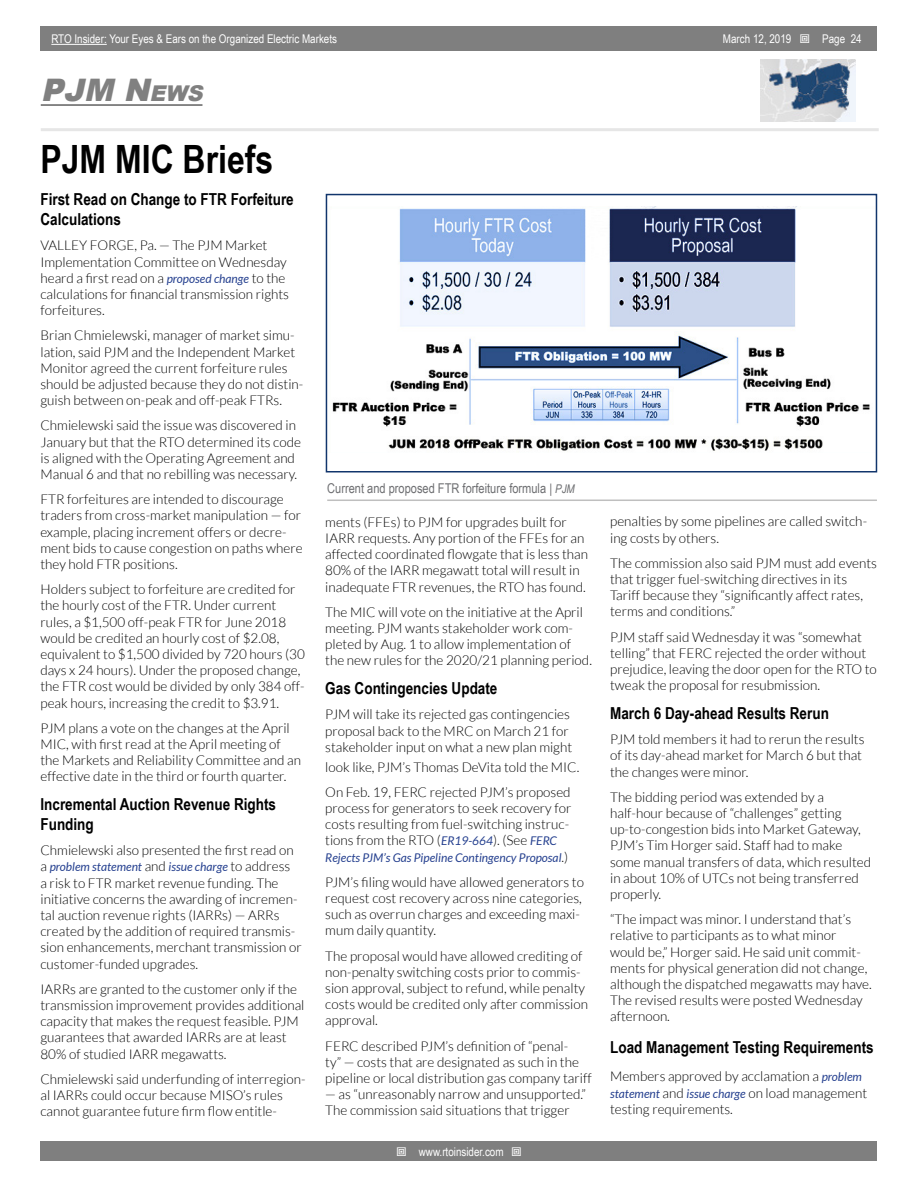
<style>
.page{position:relative;width:918px;height:1188px;background:#fff}
.page>*{position:absolute;margin:0;border:0;box-sizing:border-box;transform-origin:0 0}
.t1{font:700 39px "Arial Narrow";color:#000}
.t2{font:italic 900 31.05px "Arial";color:#808080}
.t3{font:700 16.5px/19.8px "Arial Narrow";color:#000}
.t4{font:300 13.5px/16.2px "Lato";color:#000}
.t5{font:13.5px "Arial Narrow";color:#6d6e71}
.t6{font:italic 12px "Lato";color:#25408f}
.t7{font:12px "Arial Narrow";color:#fff}
.s1{font-style:inherit}
.s2{font-size:21.75px}
.s3{font-weight:400;font-style:italic;font-size:12px;color:#25408f}
.s4{font-weight:300;font-style:normal;font-size:13.5px;color:#000}
.s5{font-size:13.2px}
.s6{font-style:italic;font-size:12px}
</style>
<div class="page">
<div style="left:41px;top:1142px;width:836px;height:19px;background:#7f7f7f"></div>
<div style="left:41px;top:27px;width:836px;height:24px;background:#7f7f7f"></div>
<hr style="left:51px;top:44px;width:56px;height:1px;background:#fff">
<hr style="left:41px;top:128px;width:838px;height:3px;background:#e6e6e6">
<hr style="left:41px;top:104px;width:161px;height:2px;background:#808080">
<img style="left:760px;top:59px;width:96px;height:63px">
<div style="left:326px;top:194px;width:551px;height:278px;border:2px solid #11356c"></div>
<img style="left:328px;top:206px;width:542px;height:246px">
<hr style="left:327px;top:500px;width:550px;height:1px;background:#bfbfbf">
<p class="t7" style="left:51px;top:30px;width:287px">RTO Insider: Your Eyes &amp; Ears on the Organized Electric Markets</p>
<p class="t7" style="left:723px;top:30px;width:70px">March 12, <span class="s1">2019</span></p>
<p class="t7" style="left:822px;top:30px;width:41px">Page 24</p>
<h2 class="t2" style="left:41px;top:68px;width:170px">PJM N<span class="s2">EWS</span></h2>
<h1 class="t1" style="left:40px;top:130px;width:234px">PJM MIC Briefs</h1>
<p class="t3" style="left:40px;top:189px;width:255px">First Read on Change to FTR Forfeiture<br>Calculations</p>
<p class="t4" style="left:40px;top:237px;width:250px">VALLEY FORGE, Pa. — The PJM Market Implementation Committee on Wednesday heard a first read on a <span class="s3">proposed change</span> to the calculations for financial transmission rights forfeitures.</p>
<p class="t4" style="left:41px;top:327px;width:264px">Brian Chmielewski, manager of market simu&shy;lation, said PJM and the Independent Market Monitor agreed the current forfeiture rules should be adjusted because they do not distin&shy;guish between on-peak and off-peak FTRs.</p>
<p class="t4" style="left:41px;top:417px;width:262px">Chmielewski said the issue was discovered in January but that the RTO determined its code is aligned with the Operating Agreement and Manual 6 and that no rebilling was necessary.</p>
<p class="t4" style="left:41px;top:491px;width:264px">FTR forfeitures are intended to discourage traders from cross-market manipulation — for example, placing increment offers or decre&shy;ment bids to cause congestion on paths where they hold FTR positions.</p>
<p class="t4" style="left:41px;top:581px;width:266px">Holders subject to forfeiture are credited for the hourly cost of the FTR. Under current rules, a $1,500 off-peak FTR for June 2018 would be credited an hourly cost of $2.08, equivalent to $1,500 divided by 720 hours (30 days x 24 hours). Under the proposed change, the FTR cost would be divided by only 384 off&shy;peak hours, increasing the credit to $3.91.</p>
<p class="t4" style="left:41px;top:720px;width:262px">PJM plans a vote on the changes at the April MIC, with first read at the April meeting of the Markets and Reliability Committee and an effective date in the third or fourth quarter.</p>
<p class="t3" style="left:40px;top:794px;width:237px">Incremental Auction Revenue Rights<br>Funding</p>
<p class="t4" style="left:40px;top:842px;width:255px">Chmielewski also presented the first read on</p>
<p class="t6" style="left:40px;top:860px;width:251px"><span class="s4">a</span> problem statement <span class="s4">and</span> issue charge <span class="s4">to address</span></p>
<p class="t4" style="left:40px;top:875px;width:263px">a risk to FTR market revenue funding. The initiative concerns the awarding of incremen&shy;tal auction revenue rights (IARRs) — ARRs created by the addition of required transmis&shy;sion enhancements, merchant transmission or customer-funded upgrades.</p>
<p class="t4" style="left:40px;top:981px;width:265px">IARRs are granted to the customer only if the transmission improvement provides additional capacity that makes the request feasible. PJM guarantees that awarded IARRs are at least 80% of studied IARR megawatts.</p>
<p class="t4" style="left:40px;top:1071px;width:267px">Chmielewski said underfunding of interregion&shy;al IARRs could occur because MISO’s rules cannot guarantee future firm flow entitle-</p>
<p class="t5" style="left:327px;top:478px;width:249px">Current and proposed FTR forfeiture formula <span class="s5">|</span> <span class="s6">PJM</span></p>
<p class="t4" style="left:325px;top:514px;width:264px">ments (FFEs) to PJM for upgrades built for IARR requests. Any portion of the FFEs for an affected coordinated flowgate that is less than 80% of the IARR megawatt total will result in inadequate FTR revenues, the RTO has found.</p>
<p class="t4" style="left:325px;top:604px;width:268px">The MIC will vote on the initiative at the April meeting. PJM wants stakeholder work com&shy;pleted by Aug. 1 to allow implementation of the new rules for the 2020/21 planning period.</p>
<p class="t3" style="left:325px;top:678px;width:174px">Gas Contingencies Update</p>
<p class="t4" style="left:325px;top:706px;width:248px">PJM will take its rejected gas contingencies proposal back to the MRC on March 21 for stakeholder input on what a new plan might</p>
<p class="t4" style="left:325px;top:754px;width:256px;line-height:25.2px">look like, PJM’s Thomas DeVita told the MIC.<br>On Feb. 19, FERC rejected PJM’s proposed</p>
<p class="t4" style="left:325px;top:800px;width:248px">process for generators to seek recovery for costs resulting from fuel-switching instruc&shy;tions from the RTO (<span class="s3">ER19-664</span>). (See <span class="s3">FERC</span></p>
<p class="t6" style="left:325px;top:851px;width:244px">Rejects PJM’s Gas Pipeline Contingency Proposal<span class="s4">.)</span></p>
<p class="t4" style="left:325px;top:874px;width:260px">PJM’s filing would have allowed generators to request cost recovery across nine categories, such as overrun charges and exceeding maxi&shy;mum daily quantity.</p>
<p class="t4" style="left:325px;top:948px;width:264px">The proposal would have allowed crediting of non-penalty switching costs prior to commis&shy;sion approval, subject to refund, while penalty costs would be credited only after commission approval.</p>
<p class="t4" style="left:325px;top:1038px;width:268px">FERC described PJM’s definition of “penal-<br>ty” — costs that are designated as such in the pipeline or local distribution gas company tariff</p>
<p class="t4" style="left:325px;top:1086px;width:262px">— as “unreasonably narrow and unsupported.”<br>The commission said situations that trigger</p>
<p class="t7" style="left:419px;top:1143px;width:86px">www.rtoinsider.com</p>
<p class="t4" style="left:610px;top:514px;width:259px">penalties by some pipelines are called switch&shy;ing costs by others.</p>
<p class="t4" style="left:610px;top:555px;width:268px">The commission also said PJM must add events that trigger fuel-switching directives in its Tariff because they “significantly affect rates, terms and conditions.”</p>
<p class="t4" style="left:610px;top:629px;width:268px">PJM staff said Wednesday it was “somewhat telling” that FERC rejected the order without prejudice, leaving the door open for the RTO to tweak the proposal for resubmission.</p>
<p class="t3" style="left:610px;top:703px;width:220px">March 6 Day-ahead Results Rerun</p>
<p class="t4" style="left:610px;top:731px;width:256px">PJM told members it had to rerun the results of its day-ahead market for March 6 but that the changes were minor.</p>
<p class="t4" style="left:610px;top:789px;width:263px">The bidding period was extended by a half-hour because of “challenges” getting up-to-congestion bids into Market Gateway, PJM’s Tim Horger said. Staff had to make some manual transfers of data, which resulted in about 10% of UTCs not being transferred properly.</p>
<p class="t4" style="left:610px;top:911px;width:263px">“The impact was minor. I understand that’s relative to participants as to what minor would be,” Horger said. He said unit commit&shy;ments for physical generation did not change, although the dispatched megawatts may have.<br>The revised results were posted Wednesday afternoon.</p>
<p class="t3" style="left:610px;top:1037px;width:265px">Load Management Testing Requirements</p>
<p class="t4" style="left:610px;top:1069px;width:253px">Members approved by acclamation a <span class="s3">problem</span></p>
<p class="t6" style="left:610px;top:1087px;width:259px">statement <span class="s4">and</span> issue charge <span class="s4">on load management</span></p>
<p class="t4" style="left:610px;top:1101px;width:124px">testing requirements.</p>
</div>
